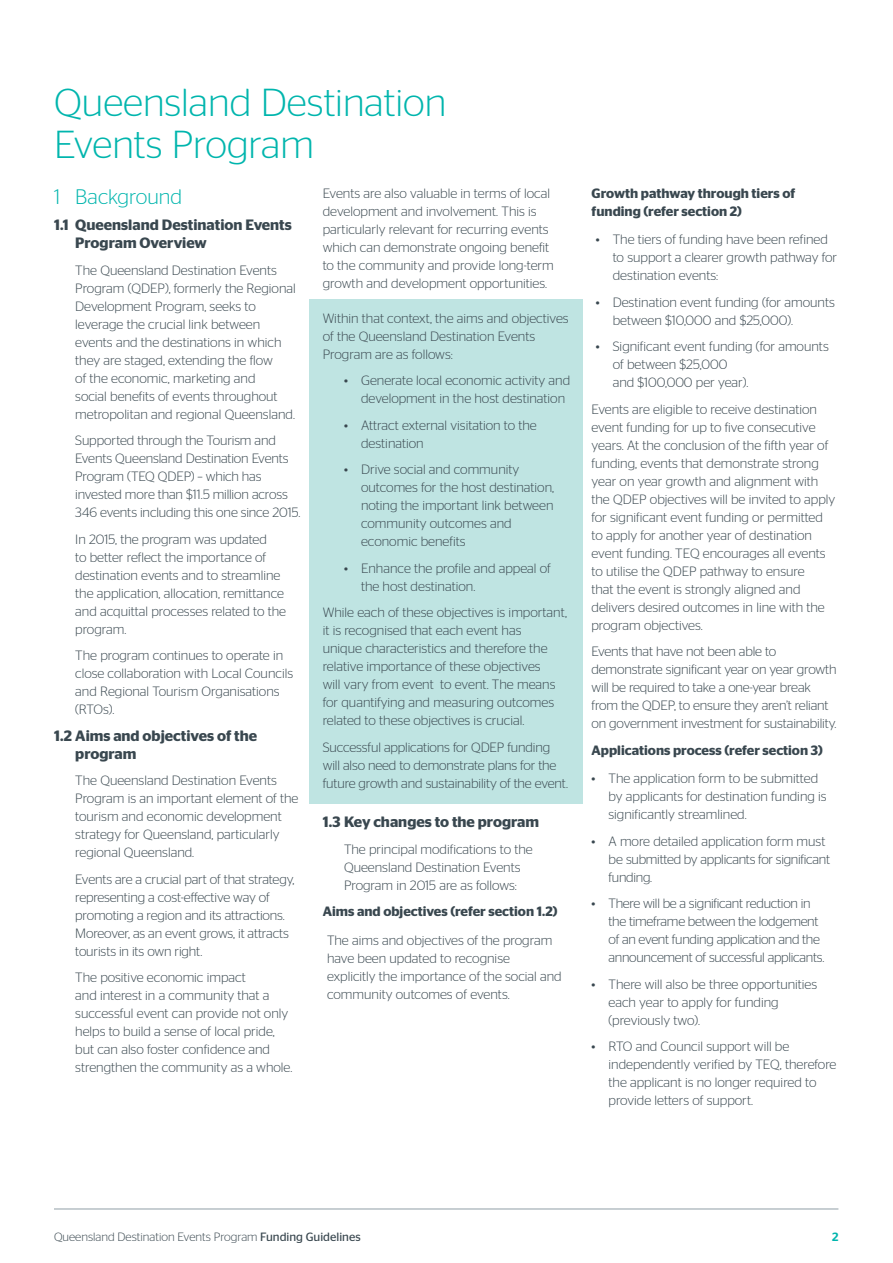
<style>
.page{position:relative;width:893px;height:1263px;background:#fff}
.page>*{position:absolute;margin:0;border:0;box-sizing:border-box;transform-origin:0 0}
.t1{font:300 39px/42px "Stag Sans";color:#00b5ad}
.t2{font:300 21px "Stag Sans";color:#00b5ad}
.t3{font:600 15px/18px "Stag Sans";color:#39474f}
.t4{font:300 13.5px/18px "Stag Sans";color:#39474f}
.t5{font:300 13.5px/18px "Stag Sans";letter-spacing:-.02em;color:#39474f}
.t6{font:600 13.5px/18px "Stag Sans";color:#39474f}
.t7{font:300 12px "Stag Sans";color:#39474f}
.t8{font:500 12px "Stag Sans";color:#00b5ad}
.s1{font-weight:400}
</style>
<div class="page">
<hr style="left:54px;top:1208px;width:784px;height:1px;background:#909ea6">
<div style="left:310px;top:299px;width:273px;height:75px;background:#bfe4e2"></div>
<div style="left:310px;top:362px;width:273px;height:57px;background:#bfe4e2"></div>
<div style="left:310px;top:406px;width:273px;height:57px;background:#bfe4e2"></div>
<div style="left:310px;top:451px;width:273px;height:111px;background:#bfe4e2"></div>
<div style="left:310px;top:549px;width:273px;height:57px;background:#bfe4e2"></div>
<div style="left:310px;top:594px;width:273px;height:147px;background:#bfe4e2"></div>
<div style="left:310px;top:728px;width:273px;height:75px;background:#bfe4e2"></div>
<h1 class="t1" style="left:54px;top:81px;width:394px">Queensland Destination<br>Events Program</h1>
<h2 class="t2" style="left:54px;top:185px;width:130px">1 Background</h2>
<p class="t3" style="left:75px;top:216px;width:218px;text-indent:-21px">1.1 Queensland Destination Events<br>Program Overview</p>
<p class="t4" style="left:75px;top:261px;width:222px">The Queensland Destination Events Program (QDEP), formerly the Regional Development Program, seeks to leverage the crucial link between events and the destinations in which they are staged, extending the flow<br>of the economic, marketing and<br>social benefits of events throughout metropolitan and regional Queensland.</p>
<p class="t4" style="left:75px;top:431px;width:227px">Supported through the Tourism and Events Queensland Destination Events Program (TEQ QDEP) – which has invested more than $11.5 million across 346 events including this one since 2015.</p>
<p class="t4" style="left:75px;top:530px;width:212px">In 2015, the program was updated<br>to better reflect the importance of destination events and to streamline the application, allocation, remittance and acquittal processes related to the program.</p>
<p class="t4" style="left:75px;top:646px;width:219px">The program continues to operate in close collaboration with Local Councils and Regional Tourism Organisations (RTOs).</p>
<p class="t3" style="left:75px;top:726px;width:183px;text-indent:-21px">1.2 Aims and objectives of the program</p>
<p class="t4" style="left:75px;top:771px;width:225px">The Queensland Destination Events Program is an important element of the tourism and economic development strategy for Queensland, particularly regional Queensland.</p>
<p class="t4" style="left:75px;top:870px;width:221px">Events are a crucial part of that strategy, representing a cost-effective way of promoting a region and its attractions.<br>Moreover, as an event grows, it attracts tourists in its own right.</p>
<p class="t4" style="left:75px;top:968px;width:219px">The positive economic impact<br>and interest in a community that a successful event can provide not only helps to build a sense of local pride, but can also foster confidence and strengthen the community as a whole.</p>
<p class="t4" style="left:323px;top:184px;width:232px">Events are also valuable in terms of local development and involvement. This is particularly relevant for recurring events which can demonstrate ongoing benefit to the community and provide long-term growth and development opportunities.</p>
<p class="t4" style="left:323px;top:309px;width:247px">Within that context, the aims and objectives of the Queensland Destination Events<br>Program are as follows:</p>
<p class="t4" style="left:361px;top:371px;width:211px;text-indent:-17px">• Generate local economic activity and development in the host destination</p>
<p class="t4" style="left:361px;top:416px;width:177px;text-indent:-17px">• Attract external visitation to the destination</p>
<p class="t4" style="left:361px;top:460px;width:195px;text-indent:-17px">• Drive social and community outcomes for the host destination, noting the important link between community outcomes and economic benefits</p>
<p class="t4" style="left:361px;top:559px;width:191px;text-indent:-17px">• Enhance the profile and appeal of the host destination.</p>
<p class="t4" style="left:323px;top:603px;width:246px">While each of these objectives is important, it is recognised that each event has<br>unique characteristics and therefore the relative importance of these objectives<br>will vary from event to event. The means for quantifying and measuring outcomes related to these objectives is crucial.</p>
<p class="t4" style="left:323px;top:738px;width:247px">Successful applications for QDEP funding will also need to demonstrate plans for the future growth and sustainability of the event.</p>
<p class="t3" style="left:323px;top:813px;width:218px">1.3 Key changes to the program</p>
<p class="t4" style="left:344px;top:840px;width:190px">The principal modifications to the<br>Queensland Destination Events<br>Program in 2015 are as follows:</p>
<p class="t6" style="left:323px;top:902px;width:236px">Aims and objectives (refer section 1.2)</p>
<p class="t4" style="left:327px;top:931px;width:236px">The aims and objectives of the program have been updated to recognise explicitly the importance of the social and community outcomes of events.</p>
<p class="t6" style="left:591px;top:184px;width:205px">Growth pathway through tiers of funding (refer section 2)</p>
<p class="t4" style="left:613px;top:230px;width:226px;text-indent:-17px">• The tiers of funding have been refined to support a clearer growth pathway for destination events:</p>
<p class="t4" style="left:613px;top:293px;width:224px;text-indent:-17px">• Destination event funding (for amounts between $10,000 and $25,000).</p>
<p class="t4" style="left:613px;top:337px;width:218px;text-indent:-17px">• Significant event funding (for amounts of between $25,000<br>and $100,000 per year).</p>
<p class="t4" style="left:591px;top:400px;width:245px">Events are eligible to receive destination event funding for up to five consecutive years. At the conclusion of the fifth year of funding, events that demonstrate strong year on year growth and alignment with the QDEP objectives will be invited to apply for significant event funding or permitted to apply for another year of destination event funding. TEQ encourages all events to utilise the QDEP pathway to ensure<br>that the event is strongly aligned and delivers desired outcomes in line with the program objectives.</p>
<p class="t4" style="left:591px;top:642px;width:247px">Events that have not been able to demonstrate significant year on year growth will be required to take a one-year break from the QDEP, to ensure they aren’t reliant on government investment for sustainability.</p>
<p class="t6" style="left:591px;top:741px;width:233px">Applications process (refer section 3)</p>
<p class="t4" style="left:608px;top:769px;width:220px;text-indent:-17px">• The application form to be submitted by applicants for destination funding is significantly streamlined.</p>
<p class="t5" style="left:608px;top:832px;width:223px;text-indent:-17px">• A more detailed application form must be submitted by applicants for significant funding.</p>
<p class="t5" style="left:608px;top:894px;width:217px;text-indent:-17px">• There will be a significant reduction in the timeframe between the lodgement of an event funding application and the announcement of successful applicants.</p>
<p class="t4" style="left:608px;top:975px;width:210px;text-indent:-17px">• There will also be three opportunities each year to apply for funding (previously two).</p>
<p class="t4" style="left:608px;top:1037px;width:229px;text-indent:-17px">• RTO and Council support will be independently verified by TEQ, therefore the applicant is no longer required to provide letters of support.</p>
<p class="t7" style="left:54px;top:1230px;width:308px">Queensland Destination Events Program <span class="s1">Funding Guidelines</span></p>
<p class="t8" style="left:832px;top:1230px;width:8px">2</p>
</div>
